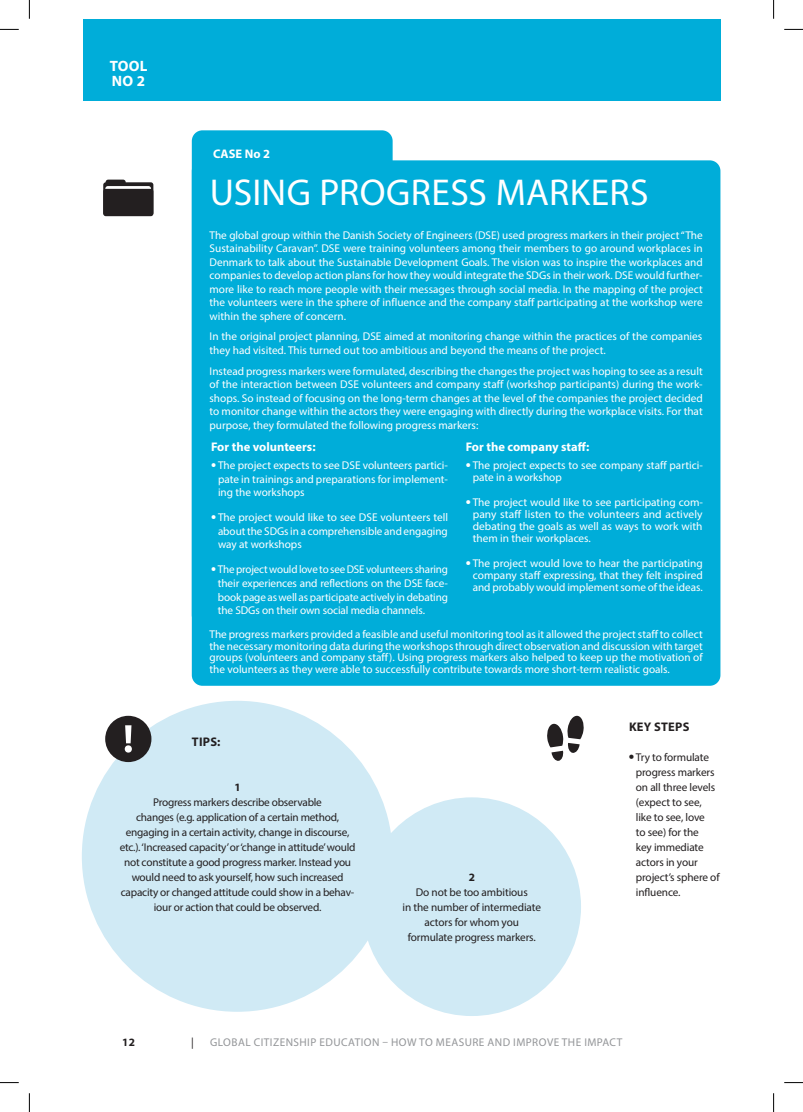
<style>
.page{position:relative;width:803px;height:1112px;background:#fff}
.page>*{position:absolute;margin:0;border:0;box-sizing:border-box;transform-origin:0 0}
.t1{font:37.5px "Myriad Pro";letter-spacing:.01em;color:#fff}
.t2{font:700 15px/15px "Myriad Pro";letter-spacing:.02em;color:#fff}
.t3{font:700 12.5px "Myriad Pro";color:#fff}
.t4{font:700 12.5px "Myriad Pro";letter-spacing:.02em;color:#231f20}
.t5{font:11.25px/13.5px "Myriad Pro";color:#fff;text-align:justify}
.t6{font:11.25px/15px "Myriad Pro";letter-spacing:-.02em;color:#231f20;text-align:center}
.t7{font:11.25px "Myriad Pro";letter-spacing:.04em;color:#939598}
.t8{font:700 11.25px "Myriad Pro";color:#231f20}
.s1{font-weight:700;font-size:15px}
.s2{font-weight:700;font-size:16.25px}
</style>
<div class="page">
<div style="left:106px;top:179px;width:20px;height:34px;background:#231f20;border-radius:3px"></div>
<div style="left:103px;top:182px;width:50px;height:33px;background:#231f20;border-radius:3px"></div>
<div style="left:105px;top:186px;width:46px;height:30px;background:linear-gradient(to right,#dcdbdc,#dcdbdc);border-radius:3px"></div>
<div style="left:103px;top:189px;width:50px;height:27px;background:#231f20;border-radius:3px"></div>
<svg style="left:547px;top:715px;width:37px;height:45px"></svg>
<div style="left:82px;top:700px;width:311px;height:311px;background:#d0eaf5;border-radius:50%"></div>
<div style="left:105px;top:715px;width:46px;height:46px;background:#231f20;border-radius:50%"></div>
<svg style="left:125px;top:725px;width:7px;height:27px"></svg>
<div style="left:362px;top:797px;width:219px;height:218px;background:#d0eaf5;border-radius:50%"></div>
<div style="left:192px;top:160px;width:528px;height:525px;background:#00add9;border-radius:11px"></div>
<div style="left:192px;top:130px;width:201px;height:495px;background:#00add9;border-radius:11px"></div>
<div style="left:83px;top:19px;width:637px;height:81px;background:#00add9"></div>
<svg style="left:0;top:29px;width:19px;height:1px"></svg>
<svg style="left:784px;top:29px;width:19px;height:1px"></svg>
<svg style="left:0;top:1082px;width:19px;height:1px"></svg>
<svg style="left:784px;top:1082px;width:19px;height:1px"></svg>
<svg style="left:29px;top:0;width:1px;height:19px"></svg>
<svg style="left:29px;top:1093px;width:1px;height:18px"></svg>
<svg style="left:773px;top:0;width:1px;height:19px"></svg>
<svg style="left:773px;top:1093px;width:1px;height:18px"></svg>
<h2 class="t2" style="left:110px;top:58px;width:39px">TOOL<br>NO 2</h2>
<p class="t3" style="left:213px;top:145px;width:58px">CASE No 2</p>
<h1 class="t1" style="left:210px;top:169px;width:440px">USING PROGRESS MARKERS</h1>
<p class="t5" style="left:209px;top:228px;width:495px">The global group within the Danish Society of Engineers (DSE) used progress markers in their project “The Sustainability Caravan”. DSE were training volunteers among their members to go around workplaces in Denmark to talk about the Sustainable Development Goals. The vision was to inspire the workplaces and companies to develop action plans for how they would integrate the SDGs in their work. DSE would further&shy;more like to reach more people with their messages through social media. In the mapping of the project the volunteers were in the sphere of influence and the company staff participating at the workshop were within the sphere of concern.</p>
<p class="t5" style="left:209px;top:329px;width:494px">In the original project planning, DSE aimed at monitoring change within the practices of the companies they had visited. This turned out too ambitious and beyond the means of the project.</p>
<p class="t5" style="left:209px;top:364px;width:495px">Instead progress markers were formulated, describing the changes the project was hoping to see as a result of the interaction between DSE volunteers and company staff (workshop participants) during the work&shy;shops. So instead of focusing on the long-term changes at the level of the companies the project decided to monitor change within the actors they were engaging with directly during the workplace visits. For that purpose, they formulated the following progress markers:</p>
<p class="t3" style="left:211px;top:439px;width:106px">For the volunteers:</p>
<p class="t5" style="left:218px;top:458px;width:231px;text-indent:-7px"><span class="s1">•</span> The project expects to see DSE volunteers partici&shy;pate in trainings and preparations for implement&shy;ing the workshops</p>
<p class="t5" style="left:218px;top:510px;width:232px;text-indent:-7px"><span class="s1">•</span> The project would like to see DSE volunteers tell about the SDGs in a comprehensible and engaging way at workshops</p>
<p class="t5" style="left:218px;top:562px;width:232px;text-indent:-7px"><span class="s1">•</span> The project would love to see DSE volunteers sharing their experiences and reflections on the DSE face&shy;book page as well as participate actively in debating the SDGs on their own social media channels.</p>
<p class="t3" style="left:466px;top:439px;width:125px">For the company staff:</p>
<p class="t5" style="left:473px;top:459px;width:232px;line-height:11.9px;text-indent:-7px"><span class="s1">•</span> The project expects to see company staff partici&shy;pate in a workshop</p>
<p class="t5" style="left:473px;top:496px;width:232px;line-height:11.9px;text-indent:-7px"><span class="s1">•</span> The project would like to see participating com&shy;pany staff listen to the volunteers and actively debating the goals as well as ways to work with them in their workplaces.</p>
<p class="t5" style="left:473px;top:557px;width:232px;line-height:11.9px;text-indent:-7px"><span class="s1">•</span> The project would love to hear the participating company staff expressing, that they felt inspired and probably would implement some of the ideas.</p>
<p class="t5" style="left:209px;top:627px;width:495px;line-height:11.9px">The progress markers provided a feasible and useful monitoring tool as it allowed the project staff to collect the necessary monitoring data during the workshops through direct observation and discussion with target groups (volunteers and company staff). Using progress markers also helped to keep up the motivation of the volunteers as they were able to successfully contribute towards more short-term realistic goals.</p>
<p class="t4" style="left:192px;top:733px;width:30px">TIPS:</p>
<p class="t8" style="left:234px;top:779px;width:8px">1</p>
<p class="t6" style="left:120px;top:794px;width:237px">Progress markers describe observable<br>changes (e.g. application of a certain method, engaging in a certain activity, change in discourse, etc.). ‘Increased capacity’ or ‘change in attitude’ would not constitute a good progress marker. Instead you would need to ask yourself, how such increased capacity or changed attitude could show in a behav&shy;iour or action that could be observed.</p>
<p class="t8" style="left:469px;top:869px;width:8px">2</p>
<p class="t6" style="left:403px;top:884px;width:140px">Do not be too ambitious<br>in the number of intermediate actors for whom you formulate progress markers.</p>
<p class="t4" style="left:629px;top:718px;width:62px">KEY STEPS</p>
<p class="t6" style="left:636px;top:749px;width:85px;text-align:left;text-indent:-7px"><span class="s2">•</span> Try to formulate progress markers on all three levels (expect to see, like to see, love<br>to see) for the<br>key immediate actors in your project’s sphere of influence.</p>
<p class="t8" style="left:122px;top:1034px;width:14px">12</p>
<p class="t6" style="left:191px;top:1034px;width:4px">|</p>
<p class="t7" style="left:210px;top:1035px;width:414px">GLOBAL CITIZENSHIP EDUCATION – HOW TO MEASURE AND IMPROVE THE IMPACT</p>
</div>
